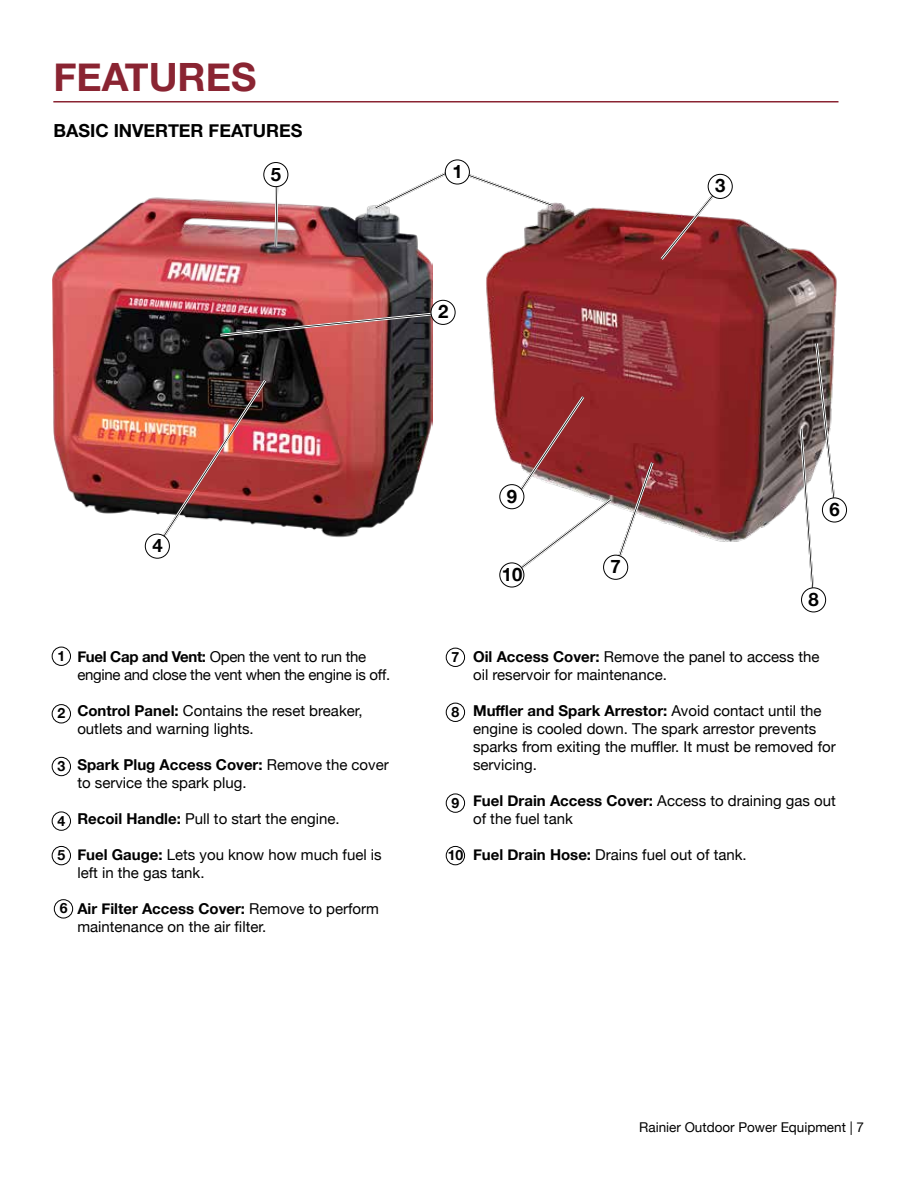
<style>
.page{position:relative;width:918px;height:1188px;background:#fff}
.page>*{position:absolute;margin:0;border:0;box-sizing:border-box;transform-origin:0 0}
.t1{font:700 39px "Helvetica Neue";color:#8a2432}
.t2{font:700 18.6px "Helvetica Neue";color:#000}
.t3{font:700 18.45px "Helvetica Neue";color:#000}
.t4{font:700 18px "Helvetica Neue";color:#000}
.t5{font:15px/18px "Helvetica Neue";color:#000}
.t6{font:15px/18px "Helvetica Neue";letter-spacing:-.02em;color:#000}
.t7{font:700 14.1px "Helvetica Neue";color:#000}
.t8{font:13.5px "Helvetica Neue";color:#000}
.s1{font-weight:700}
</style>
<div class="page">
<img style="left:53px;top:177px;width:379px;height:380px">
<img style="left:486px;top:176px;width:361px;height:366px">
<hr style="left:53px;top:101px;width:786px;height:2px;background:#8a2432">
<div style="left:52px;top:647px;width:19px;height:19px;border:1px solid #000;border-radius:50%"></div>
<div style="left:52px;top:846px;width:19px;height:19px;border:1px solid #000;border-radius:50%"></div>
<div style="left:54px;top:899px;width:19px;height:19px;border:1px solid #000;border-radius:50%"></div>
<div style="left:446px;top:648px;width:19px;height:19px;border:1px solid #000;border-radius:50%"></div>
<div style="left:446px;top:703px;width:19px;height:19px;border:1px solid #000;border-radius:50%"></div>
<div style="left:446px;top:794px;width:19px;height:19px;border:1px solid #000;border-radius:50%"></div>
<div style="left:446px;top:846px;width:19px;height:19px;border:1px solid #000;border-radius:50%"></div>
<div style="left:52px;top:704px;width:19px;height:19px;border:1px solid #000;border-radius:50%"></div>
<div style="left:52px;top:757px;width:19px;height:19px;border:1px solid #000;border-radius:50%"></div>
<div style="left:52px;top:812px;width:19px;height:19px;border:1px solid #000;border-radius:50%"></div>
<img style="left:217px;top:310px;width:223px;height:28px">
<div style="left:431px;top:300px;width:24px;height:24px;background:#fff;border-radius:50%"></div>
<div style="left:431px;top:300px;width:25px;height:25px;border:1px solid #000;border-radius:50%"></div>
<svg style="left:372px;top:164px;width:184px;height:47px"></svg>
<div style="left:445px;top:160px;width:24px;height:24px;background:#fff;border-radius:50%"></div>
<div style="left:445px;top:160px;width:25px;height:24px;border:1px solid #000;border-radius:50%"></div>
<svg style="left:658px;top:183px;width:66px;height:80px"></svg>
<div style="left:708px;top:174px;width:24px;height:24px;background:#fff;border-radius:50%"></div>
<div style="left:708px;top:174px;width:25px;height:25px;border:1px solid #000;border-radius:50%"></div>
<img style="left:154px;top:377px;width:115px;height:173px">
<div style="left:145px;top:534px;width:24px;height:24px;background:#fff;border-radius:50%"></div>
<div style="left:145px;top:534px;width:25px;height:25px;border:1px solid #000;border-radius:50%"></div>
<svg style="left:273px;top:186px;width:7px;height:63px"></svg>
<div style="left:264px;top:163px;width:24px;height:24px;background:#fff;border-radius:50%"></div>
<div style="left:263px;top:162px;width:25px;height:25px;border:1px solid #000;border-radius:50%"></div>
<div style="left:822px;top:498px;width:25px;height:24px;background:#fff;border-radius:50%"></div>
<div style="left:822px;top:498px;width:25px;height:24px;border:1px solid #000;border-radius:50%"></div>
<div style="left:603px;top:555px;width:25px;height:25px;border:1px solid #000;border-radius:50%"></div>
<svg style="left:798px;top:341px;width:40px;height:260px"></svg>
<div style="left:802px;top:588px;width:24px;height:24px;background:#fff;border-radius:50%"></div>
<div style="left:801px;top:587px;width:25px;height:25px;border:1px solid #000;border-radius:50%"></div>
<svg style="left:507px;top:393px;width:149px;height:186px"></svg>
<div style="left:500px;top:485px;width:24px;height:24px;background:#fff;border-radius:50%"></div>
<div style="left:499px;top:484px;width:25px;height:25px;border:1px solid #000;border-radius:50%"></div>
<div style="left:500px;top:563px;width:24px;height:24px;background:#fff;border-radius:50%"></div>
<div style="left:499px;top:563px;width:25px;height:24px;border:1px solid #000;border-radius:50%"></div>
<h1 class="t1" style="left:53px;top:46px;width:204px">FEATURES</h1>
<p class="t4" style="left:53px;top:117px;width:251px">BASIC INVERTER FEATURES</p>
<p class="t3" style="left:271px;top:160px;width:12px">5</p>
<p class="t3" style="left:452px;top:157px;width:12px">1</p>
<p class="t3" style="left:438px;top:297px;width:12px">2</p>
<p class="t3" style="left:715px;top:171px;width:12px">3</p>
<p class="t3" style="left:152px;top:531px;width:12px">4</p>
<p class="t7" style="left:58px;top:645px;width:9px">1</p>
<p class="t7" style="left:58px;top:702px;width:9px">2</p>
<p class="t7" style="left:58px;top:755px;width:9px">3</p>
<p class="t7" style="left:58px;top:810px;width:9px">4</p>
<p class="t7" style="left:58px;top:844px;width:9px">5</p>
<p class="t7" style="left:60px;top:897px;width:9px">6</p>
<p class="t6" style="left:77px;top:649px;width:314px"><span class="s1">Fuel Cap and Vent:</span> Open the vent to run the engine and close the vent when the engine is off.</p>
<p class="t5" style="left:77px;top:703px;width:287px"><span class="s1">Control Panel:</span> Contains the reset breaker, outlets and warning lights.</p>
<p class="t5" style="left:77px;top:757px;width:313px"><span class="s1">Spark Plug Access Cover:</span> Remove the cover to service the spark plug.</p>
<p class="t5" style="left:77px;top:811px;width:264px"><span class="s1">Recoil Handle:</span> Pull to start the engine.</p>
<p class="t5" style="left:77px;top:847px;width:306px"><span class="s1">Fuel Gauge:</span> Lets you know how much fuel is left in the gas tank.</p>
<p class="t5" style="left:77px;top:901px;width:303px"><span class="s1">Air Filter Access Cover:</span> Remove to perform maintenance on the air filter.</p>
<p class="t3" style="left:507px;top:482px;width:12px">9</p>
<p class="t3" style="left:502px;top:560px;width:22px">10</p>
<p class="t2" style="left:611px;top:552px;width:12px">7</p>
<p class="t3" style="left:829px;top:495px;width:12px">6</p>
<p class="t3" style="left:809px;top:585px;width:12px">8</p>
<p class="t7" style="left:452px;top:646px;width:9px">7</p>
<p class="t7" style="left:452px;top:701px;width:9px">8</p>
<p class="t7" style="left:452px;top:792px;width:9px">9</p>
<p class="t7" style="left:448px;top:844px;width:17px">10</p>
<p class="t5" style="left:473px;top:649px;width:348px"><span class="s1">Oil Access Cover:</span> Remove the panel to access the oil reservoir for maintenance.</p>
<p class="t5" style="left:473px;top:703px;width:364px"><span class="s1">Muffler and Spark Arrestor:</span> Avoid contact until the engine is cooled down. The spark arrestor prevents sparks from exiting the muffler. It must be removed for servicing.</p>
<p class="t5" style="left:473px;top:793px;width:364px"><span class="s1">Fuel Drain Access Cover:</span> Access to draining gas out of the fuel tank</p>
<p class="t5" style="left:473px;top:847px;width:275px"><span class="s1">Fuel Drain Hose:</span> Drains fuel out of tank.</p>
<p class="t8" style="left:639px;top:1117px;width:226px">Rainier Outdoor Power Equipment | 7</p>
</div>
